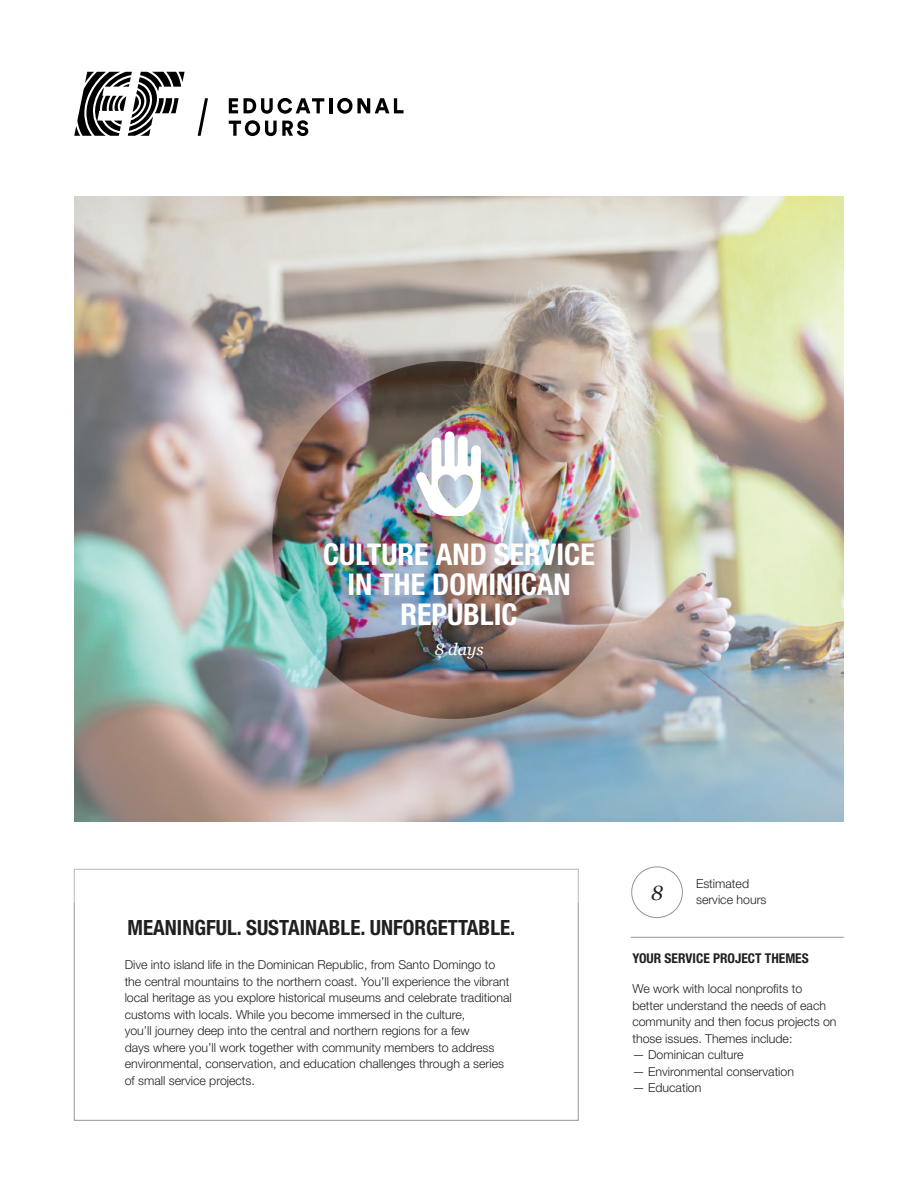
<style>
.page{position:relative;width:918px;height:1188px;background:#fff}
.page>*{position:absolute;margin:0;border:0;box-sizing:border-box;transform-origin:0 0}
.t1{font:700 condensed 30px/30px "Helvetica Neue LT Std";color:#fff;text-align:center}
.t2{font:700 condensed 21px "Helvetica Neue LT Std";color:#231f20}
.t3{font:italic 20.55px "Georgia";color:#231f20}
.t4{font:italic 16.5px "Georgia";color:#fff}
.t5{font:700 condensed 13.5px "Helvetica Neue LT Std";color:#231f20}
.t6{font:300 12.3px/16.5px "Helvetica Neue LT Std";color:#231f20}
</style>
<div class="page">
<img style="left:73px;top:196px;width:771px;height:707px">
<hr style="left:631px;top:937px;width:213px;height:1px;background:#939598">
<div style="left:632px;top:867px;width:51px;height:51px;border:1px solid #939598;border-radius:50%"></div>
<svg style="left:229px;top:98px;width:9px;height:15px"></svg>
<svg style="left:244px;top:98px;width:80px;height:16px"></svg>
<hr style="left:329px;top:98px;width:3px;height:15px;background:#000">
<svg style="left:337px;top:98px;width:67px;height:16px"></svg>
<svg style="left:229px;top:120px;width:79px;height:16px"></svg>
<svg style="left:74px;top:72px;width:111px;height:64px"></svg>
<svg style="left:198px;top:98px;width:10px;height:38px"></svg>
<h1 class="t1" style="left:323px;top:539px;width:273px">CULTURE AND SERVICE<br>IN THE DOMINICAN<br>REPUBLIC</h1>
<h3 class="t4" style="left:434px;top:637px;width:51px">8 days</h3>
<h2 class="t2" style="left:128px;top:914px;width:389px">MEANINGFUL. SUSTAINABLE. UNFORGETTABLE.</h2>
<p class="t6" style="left:125px;top:957px;width:389px">Dive into island life in the Dominican Republic, from Santo Domingo to the central mountains to the northern coast. You’ll experience the vibrant local heritage as you explore historical museums and celebrate traditional customs with locals. While you become immersed in the culture,<br>you’ll journey deep into the central and northern regions for a few<br>days where you’ll work together with community members to address environmental, conservation, and education challenges through a series of small service projects.</p>
<h3 class="t3" style="left:651px;top:878px;width:14px">8</h3>
<p class="t6" style="left:696px;top:875px;width:72px">Estimated service hours</p>
<p class="t5" style="left:632px;top:950px;width:178px">YOUR SERVICE PROJECT THEMES</p>
<p class="t6" style="left:632px;top:980px;width:206px">We work with local nonprofits to<br>better understand the needs of each community and then focus projects on those issues. Themes include:</p>
<p class="t6" style="left:632px;top:1046px;width:113px">— Dominican culture</p>
<p class="t6" style="left:632px;top:1063px;width:163px">— Environmental conservation</p>
<p class="t6" style="left:632px;top:1079px;width:71px">— Education</p>
</div>
